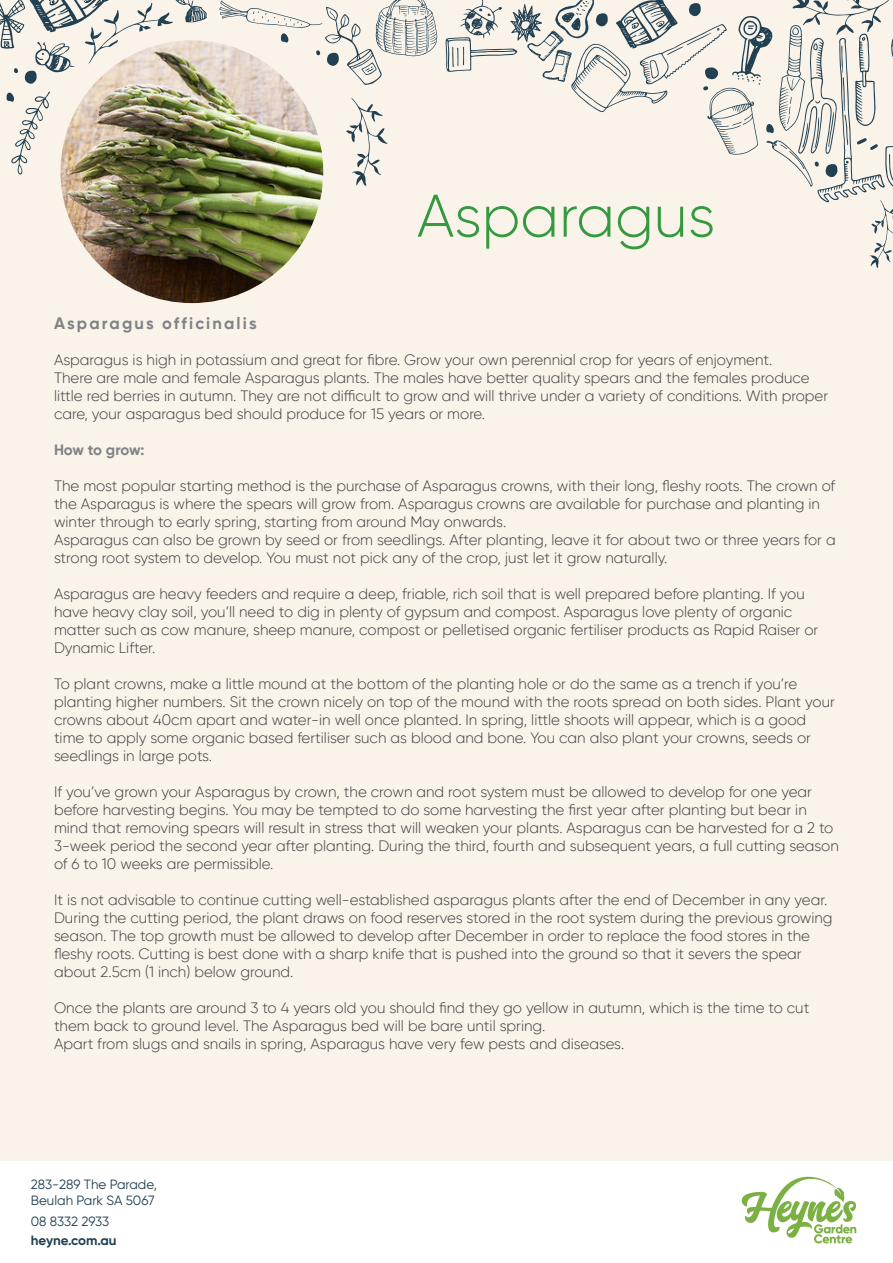
<style>
.page{position:relative;width:893px;height:1263px;background:#fff}
.page>*{position:absolute;margin:0;border:0;box-sizing:border-box;transform-origin:0 0}
.t1{font:300 60px "Gilroy";color:#359940}
.t2{font:700 16.5px "Gilroy";letter-spacing:.13em;color:#808285}
.t3{font:300 15px/18px "Gilroy";color:#3e3e3f}
.t4{font:700 15px "Gilroy";letter-spacing:-.02em;color:#808285}
.t5{font:13.35px/16px "Gilroy";color:#214052}
.t6{font:700 13.35px/19.4px "Gilroy";color:#214052}
.s1{font-weight:400}
</style>
<div class="page">
<div style="left:0;top:0;width:893px;height:1161px;background:#f9f3e9"></div>
<svg style="left:742px;top:1177px;width:114px;height:66px"></svg>
<svg style="left:346px;top:98px;width:42px;height:88px"></svg>
<svg style="left:6px;top:92px;width:44px;height:83px"></svg>
<svg style="left:0;top:0;width:207px;height:84px"></svg>
<svg style="left:219px;top:0;width:218px;height:85px"></svg>
<svg style="left:446px;top:0;width:447px;height:268px"></svg>
<img style="left:52px;top:32px;width:280px;height:270px">
<div style="left:43px;top:22px;width:298px;height:299px;border:18px solid #f9f3e9;border-radius:50%"></div>
<p class="t1" style="left:417px;top:179px;width:300px">Asparagus</p>
<p class="t2" style="left:54px;top:313px;width:204px">Asparagus officinalis</p>
<p class="t3" style="left:54px;top:351px;width:720px">Asparagus is high in potassium and great for fibre. Grow your own perennial crop for years of enjoyment.</p>
<p class="t3" style="left:54px;top:369px;width:776px">There are male and female Asparagus plants. The males have better quality spears and the females produce little red berries in autumn. They are not difficult to grow and will thrive under a variety of conditions. With proper care, your asparagus bed should produce for 15 years or more.</p>
<p class="t4" style="left:54px;top:441px;width:92px">How to grow:</p>
<p class="t3" style="left:54px;top:477px;width:783px">The most popular starting method is the purchase of Asparagus crowns, with their long, fleshy roots. The crown of the Asparagus is where the spears will grow from. Asparagus crowns are available for purchase and planting in winter through to early spring, starting from around May onwards.</p>
<p class="t3" style="left:54px;top:531px;width:783px">Asparagus can also be grown by seed or from seedlings. After planting, leave it for about two or three years for a strong root system to develop. You must not pick any of the crop, just let it grow naturally.</p>
<p class="t3" style="left:54px;top:585px;width:766px">Asparagus are heavy feeders and require a deep, friable, rich soil that is well prepared before planting. If you have heavy clay soil, you’ll need to dig in plenty of gypsum and compost. Asparagus love plenty of organic matter such as cow manure, sheep manure, compost or pelletised organic fertiliser products as Rapid Raiser or Dynamic Lifter.</p>
<p class="t3" style="left:54px;top:675px;width:782px">To plant crowns, make a little mound at the bottom of the planting hole or do the same as a trench if you’re planting higher numbers. Sit the crown nicely on top of the mound with the roots spread on both sides. Plant your crowns about 40cm apart and water-in well once planted. In spring, little shoots will appear, which is a good time to apply some organic based fertiliser such as blood and bone. You can also plant your crowns, seeds or seedlings in large pots.</p>
<p class="t3" style="left:54px;top:783px;width:786px">If you’ve grown your Asparagus by crown, the crown and root system must be allowed to develop for one year before harvesting begins. You may be tempted to do some harvesting the first year after planting but bear in mind that removing spears will result in stress that will weaken your plants. Asparagus can be harvested for a 2 to 3-week period the second year after planting. During the third, fourth and subsequent years, a full cutting season of 6 to 10 weeks are permissible.</p>
<p class="t3" style="left:54px;top:891px;width:780px">It is not advisable to continue cutting well-established asparagus plants after the end of December in any year.<br>During the cutting period, the plant draws on food reserves stored in the root system during the previous growing season. The top growth must be allowed to develop after December in order to replace the food stores in the fleshy roots. Cutting is best done with a sharp knife that is pushed into the ground so that it severs the spear about 2.5cm (1 inch) below ground.</p>
<p class="t3" style="left:54px;top:999px;width:757px">Once the plants are around 3 to 4 years old you should find they go yellow in autumn, which is the time to cut them back to ground level. The Asparagus bed will be bare until spring.</p>
<p class="t3" style="left:54px;top:1035px;width:572px">Apart from slugs and snails in spring, Asparagus have very few pests and diseases.</p>
<p class="t5" style="left:31px;top:1176px;width:128px">283-289 The Parade,<br>Beulah Park SA 5067</p>
<p class="t6" style="left:31px;top:1211px;width:87px"><span class="s1">08 8332 2933 </span>heyne.com.au</p>
</div>
